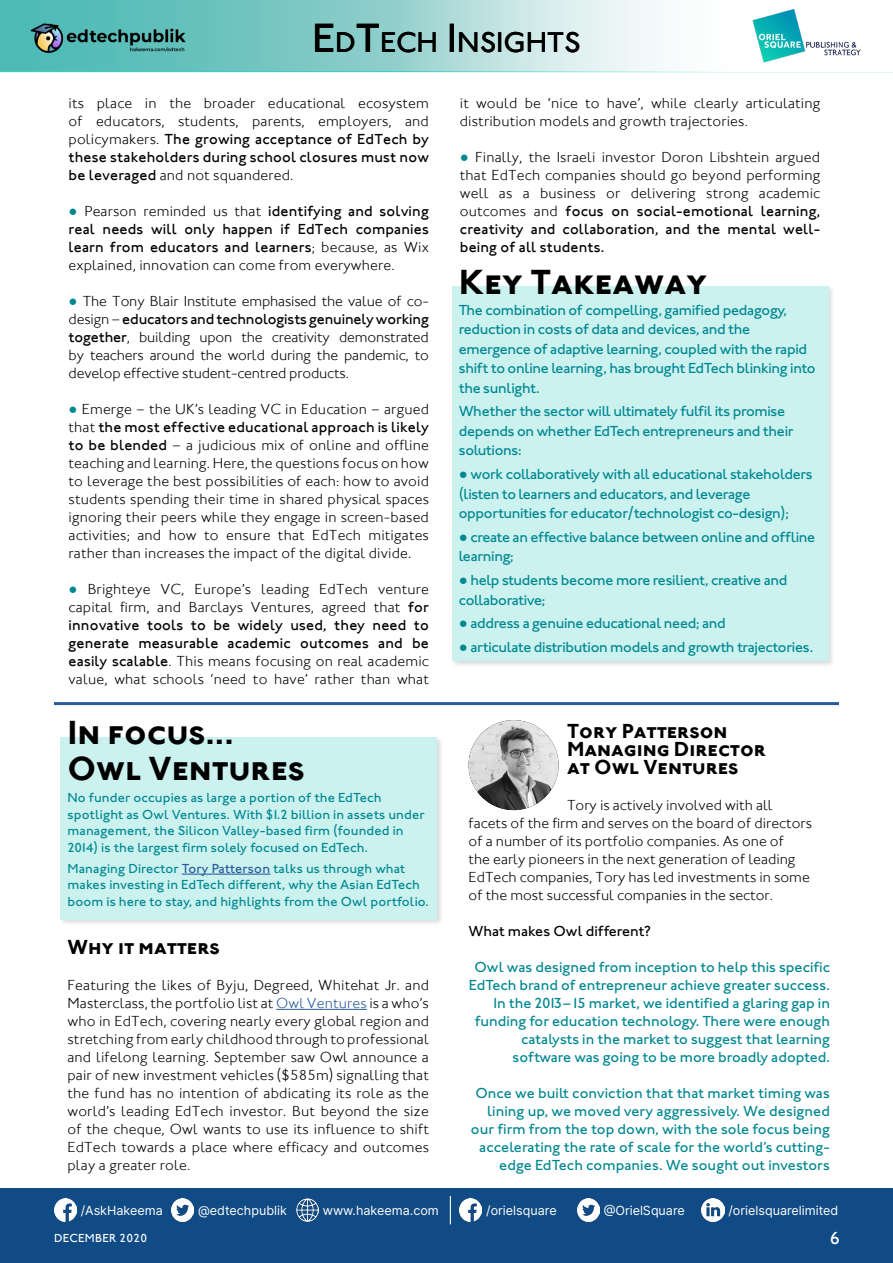
<style>
.page{position:relative;width:893px;height:1263px;background:#fff}
.page>*{position:absolute;margin:0;border:0;box-sizing:border-box;transform-origin:0 0}
.t1{font:36px "Johnston ITC Bold SC";color:#000}
.t2{font:34.5px/36px "Johnston ITC Bold SC";color:#000}
.t3{font:500 29.4px "Johnston ITC";color:#000}
.t4{font:21px/18px "Johnston ITC Bold SC";color:#000}
.t5{font:500 18px "Johnston ITC";color:#fff}
.t6{font:300 15px/18px "Johnston ITC";letter-spacing:.01em;color:#000;text-align:justify}
.t7{font:500 15px/19.5px "Johnston ITC Std";letter-spacing:-.02em;color:#008791}
.t8{font:500 15px/18px "Johnston ITC Std";color:#008791;text-align:right}
.t9{font:500 15px/18px "Johnston ITC Std";letter-spacing:.005em;color:#008791;text-align:right}
.t10{font:500 15px/18px "Johnston ITC";letter-spacing:.01em;color:#000;text-align:justify}
.t11{font:500 15px "Johnston ITC Std";color:#000}
.t12{font:500 13.5px/16.5px "Johnston ITC Std";letter-spacing:.01em;color:#008791}
.t13{font:12.6px "Inter";color:#fff}
.t14{font:500 12px "Johnston ITC";letter-spacing:.02em;color:#fff}
.s1{font-size:42px}
.s2{font-weight:500}
.s3{font-family:"Gill Sans Nova";font-weight:400;color:#008791}
.s4{font-weight:300}
.s5{color:#275b9b}
.s6{font-family:"Gill Sans Nova";font-weight:400}
</style>
<div class="page">
<div style="left:0;top:1188px;width:893px;height:75px;background:#114b85"></div>
<svg style="left:0;top:0;width:861px;height:72px"></svg>
<img style="left:752px;top:8px;width:108px;height:55px">
<img style="left:30px;top:21px;width:160px;height:34px">
<img style="left:460px;top:1199px;width:22px;height:22px">
<img style="left:577px;top:1199px;width:22px;height:22px">
<img style="left:702px;top:1199px;width:22px;height:22px">
<img style="left:54px;top:1199px;width:22px;height:22px">
<img style="left:171px;top:1199px;width:23px;height:22px">
<img style="left:296px;top:1199px;width:22px;height:22px">
<svg style="left:450px;top:1196px;width:1px;height:28px"></svg>
<div style="left:450px;top:284px;width:386px;height:384px;background:#000;opacity:.6"></div>
<div style="left:452px;top:286px;width:376px;height:374px;background:#cbf2ef"></div>
<div style="left:59px;top:735px;width:385px;height:192px;background:#000;opacity:.6"></div>
<div style="left:61px;top:737px;width:376px;height:182px;background:#cbf2ef"></div>
<hr style="left:182px;top:874px;width:88px;height:1px;background:#275b9b">
<hr style="left:276px;top:1009px;width:91px;height:1px;background:#275b9b">
<hr style="left:54px;top:702px;width:785px;height:3px;background:#275b9b">
<img style="left:469px;top:720px;width:90px;height:90px;border-radius:45px">
<h3 class="t3" style="left:312px;top:25px;width:270px"><span class="s1">E</span>D<span class="s1">T</span>ECH <span class="s1">I</span>NSIGHTS</h3>
<p class="t6" style="left:69px;top:94px;width:362px">its place in the broader educational ecosystem of educators, students, parents, employers, and policymakers. <span class="s2">The growing acceptance of EdTech by these stakeholders during school closures must now be leveraged</span> and not squandered.</p>
<p class="t10" style="left:69px;top:202px;width:362px"><span class="s3">●</span> <span class="s4">Pearson reminded us that</span> identifying and solving real needs will only happen if EdTech companies learn from educators and learners<span class="s4">; because, as Wix explained, innovation can come from everywhere.</span></p>
<p class="t6" style="left:69px;top:292px;width:362px"><span class="s3">●</span> The Tony Blair Institute emphasised the value of co&shy;design – <span class="s2">educators and technologists genuinely working together</span>, building upon the creativity demonstrated by teachers around the world during the pandemic, to develop effective student-centred products.</p>
<p class="t6" style="left:69px;top:400px;width:362px"><span class="s3">●</span> Emerge – the UK’s leading VC in Education – argued that <span class="s2">the most effective educational approach is likely to be blended</span> – a judicious mix of online and offline teaching and learning. Here, the questions focus on how to leverage the best possibilities of each: how to avoid students spending their time in shared physical spaces ignoring their peers while they engage in screen-based activities; and how to ensure that EdTech mitigates rather than increases the impact of the digital divide.</p>
<p class="t6" style="left:69px;top:580px;width:362px"><span class="s3">●</span> Brighteye VC, Europe’s leading EdTech venture capital firm, and Barclays Ventures, agreed that <span class="s2">for innovative tools to be widely used, they need to generate measurable academic outcomes and be easily scalable</span>. This means focusing on real academic value, what schools ‘need to have’ rather than what</p>
<h2 class="t2" style="left:68px;top:714px;width:239px">In focus...<br>Owl Ventures</h2>
<p class="t12" style="left:68px;top:790px;width:359px">No funder occupies as large a portion of the EdTech spotlight as Owl Ventures. With $1.2 billion in assets under management, the Silicon Valley-based firm (founded in 2014) is the largest firm solely focused on EdTech.</p>
<p class="t12" style="left:68px;top:860px;width:363px">Managing Director <span class="s5">Tory Patterson</span> talks us through what makes investing in EdTech different, why the Asian EdTech boom is here to stay, and highlights from the Owl portfolio.</p>
<h3 class="t4" style="left:68px;top:938px;width:154px">Why it matters</h3>
<p class="t6" style="left:68px;top:976px;width:363px">Featuring the likes of Byju, Degreed, Whitehat Jr. and Masterclass, the portfolio list at <span class="s5">Owl Ventures</span> is a who’s who in EdTech, covering nearly every global region and stretching from early childhood through to professional and lifelong learning. September saw Owl announce a pair of new investment vehicles ($585m) signalling that the fund has no intention of abdicating its role as the world’s leading EdTech investor. But beyond the size of the cheque, Owl wants to use its influence to shift EdTech towards a place where efficacy and outcomes play a greater role.</p>
<p class="t6" style="left:460px;top:94px;width:362px">it would be ‘nice to have’, while clearly articulating distribution models and growth trajectories.</p>
<p class="t6" style="left:460px;top:148px;width:362px"><span class="s3">●</span> Finally, the Israeli investor Doron Libshtein argued that EdTech companies should go beyond performing well as a business or delivering strong academic outcomes and <span class="s2">focus on social-emotional learning, creativity and collaboration, and the mental well&shy;being of all students.</span></p>
<h1 class="t1" style="left:459px;top:260px;width:250px">Key Takeaway</h1>
<p class="t7" style="left:459px;top:300px;width:358px">The combination of compelling, gamified pedagogy, reduction in costs of data and devices, and the emergence of adaptive learning, coupled with the rapid shift to online learning, has brought EdTech blinking into the sunlight.</p>
<p class="t7" style="left:459px;top:402px;width:336px">Whether the sector will ultimately fulfil its promise depends on whether EdTech entrepreneurs and their solutions:</p>
<p class="t7" style="left:459px;top:464px;width:356px"><span class="s6">●</span> work collaboratively with all educational stakeholders (listen to learners and educators, and leverage opportunities for educator/technologist co-design);</p>
<p class="t7" style="left:459px;top:527px;width:358px"><span class="s6">●</span> create an effective balance between online and offline learning;</p>
<p class="t7" style="left:459px;top:570px;width:330px"><span class="s6">●</span> help students become more resilient, creative and collaborative;</p>
<p class="t7" style="left:459px;top:613px;width:269px"><span class="s6">●</span> address a genuine educational need; and</p>
<p class="t7" style="left:459px;top:637px;width:356px"><span class="s6">●</span> articulate distribution models and growth trajectories.</p>
<h3 class="t4" style="left:567px;top:722px;width:200px">Tory Patterson<br>Managing Director at Owl Ventures</h3>
<p class="t6" style="left:469px;top:796px;width:345px;text-align:left;text-indent:99px">Tory is actively involved with all facets of the firm and serves on the board of directors of a number of its portfolio companies. As one of<br>the early pioneers in the next generation of leading EdTech companies, Tory has led investments in some of the most successful companies in the sector.</p>
<p class="t11" style="left:469px;top:922px;width:184px">What makes Owl different?</p>
<p class="t8" style="left:469px;top:958px;width:363px">Owl was designed from inception to help this specific EdTech brand of entrepreneur achieve greater success.<br>In the 2013–15 market, we identified a glaring gap in funding for education technology. There were enough catalysts in the market to suggest that learning software was going to be more broadly adopted.</p>
<p class="t9" style="left:471px;top:1084px;width:361px">Once we built conviction that that market timing was lining up, we moved very aggressively. We designed our firm from the top down, with the sole focus being accelerating the rate of scale for the world’s cutting&shy;edge EdTech companies. We sought out investors</p>
<p class="t13" style="left:81px;top:1201px;width:84px">/AskHakeema</p>
<p class="t13" style="left:198px;top:1201px;width:90px">@edtechpublik</p>
<p class="t13" style="left:323px;top:1201px;width:117px">www.hakeema.com</p>
<p class="t13" style="left:486px;top:1201px;width:72px">/orielsquare</p>
<p class="t13" style="left:604px;top:1201px;width:83px">@OrielSquare</p>
<p class="t13" style="left:728px;top:1201px;width:111px">/orielsquarelimited</p>
<p class="t14" style="left:54px;top:1231px;width:95px">DECEMBER 2020</p>
<p class="t5" style="left:830px;top:1227px;width:12px">6</p>
</div>
